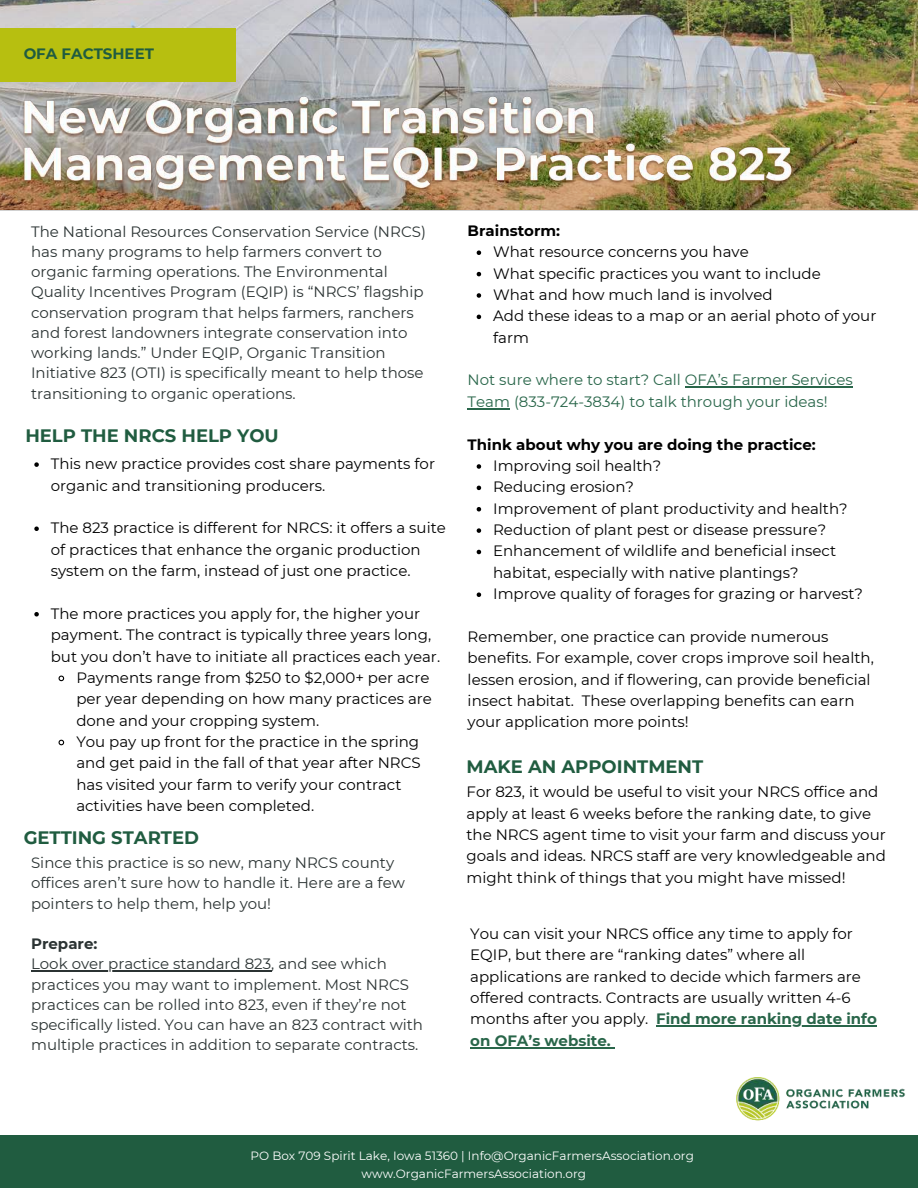
<style>
.page{position:relative;width:918px;height:1188px;background:#fff}
.page>*{position:absolute;margin:0;border:0;box-sizing:border-box;transform-origin:0 0}
.t1{font:700 18px "Montserrat";color:#205c40}
.t2{font:15px/21.3px "Montserrat";color:#000}
.t3{font:15px/20.2px "Montserrat";color:#2b3333}
.t4{font:15px/21.3px "Montserrat";color:#29664a}
.t5{font:700 15px "Montserrat";color:#000}
.t6{font:700 15px "Montserrat";color:#205c40}
.t7{font:700 15px "Montserrat";color:#2b3333}
.t8{font:12px/18px "Montserrat";color:#fff;text-align:center}
.s1{font-weight:700;color:#29664a}
</style>
<div class="page">
<img style="left:0;top:0;width:918px;height:211px">
<div style="left:0;top:28px;width:236px;height:53px;background:#b7bf10"></div>
<img style="left:736px;top:1077px;width:170px;height:44px">
<svg style="left:34px;top:462px;width:5px;height:5px"></svg>
<svg style="left:34px;top:527px;width:5px;height:4px"></svg>
<svg style="left:34px;top:612px;width:5px;height:5px"></svg>
<svg style="left:58px;top:675px;width:7px;height:7px"></svg>
<svg style="left:58px;top:739px;width:7px;height:7px"></svg>
<img style="left:20px;top:89px;width:776px;height:106px">
<svg style="left:477px;top:250px;width:4px;height:5px"></svg>
<svg style="left:477px;top:272px;width:4px;height:4px"></svg>
<svg style="left:477px;top:293px;width:4px;height:5px"></svg>
<svg style="left:477px;top:315px;width:4px;height:4px"></svg>
<hr style="left:685px;top:387px;width:168px;height:1px;background:#29664a">
<hr style="left:468px;top:408px;width:42px;height:1px;background:#29664a">
<svg style="left:477px;top:464px;width:4px;height:5px"></svg>
<svg style="left:477px;top:486px;width:4px;height:4px"></svg>
<svg style="left:477px;top:507px;width:4px;height:4px"></svg>
<svg style="left:477px;top:528px;width:4px;height:5px"></svg>
<svg style="left:477px;top:550px;width:4px;height:4px"></svg>
<svg style="left:477px;top:592px;width:4px;height:5px"></svg>
<hr style="left:31px;top:970px;width:240px;height:2px;background:#2b3333">
<hr style="left:656px;top:1026px;width:221px;height:1px;background:#29664a">
<hr style="left:470px;top:1047px;width:141px;height:1px;background:#29664a">
<div style="left:0;top:1135px;width:918px;height:53px;background:#205c40"></div>
<p class="t6" style="left:24px;top:43px;width:132px">OFA FACTSHEET</p>
<p class="t3" style="left:31px;top:221px;width:396px">The National Resources Conservation Service (NRCS) has many programs to help farmers convert to organic farming operations. The Environmental Quality Incentives Program (EQIP) is “NRCS’ flagship conservation program that helps farmers, ranchers and forest landowners integrate conservation into working lands.” Under EQIP, Organic Transition Initiative 823 (OTI) is specifically meant to help those transitioning to organic operations.</p>
<p class="t1" style="left:25px;top:422px;width:255px">HELP THE NRCS HELP YOU</p>
<p class="t2" style="left:51px;top:453px;width:386px">This new practice provides cost share payments for organic and transitioning producers.</p>
<p class="t2" style="left:51px;top:517px;width:397px">The 823 practice is different for NRCS: it offers a suite of practices that enhance the organic production system on the farm, instead of just one practice.</p>
<p class="t2" style="left:51px;top:602px;width:371px">The more practices you apply for, the higher your</p>
<p class="t2" style="left:51px;top:624px;width:382px">payment. The contract is typically three years long,</p>
<p class="t2" style="left:51px;top:645px;width:391px">but you don’t have to initiate all practices each year.</p>
<p class="t2" style="left:76px;top:666px;width:355px">Payments range from $250 to $2,000+ per acre</p>
<p class="t2" style="left:76px;top:688px;width:357px">per year depending on how many practices are</p>
<p class="t2" style="left:76px;top:709px;width:244px">done and your cropping system.</p>
<p class="t2" style="left:76px;top:730px;width:344px">You pay up front for the practice in the spring</p>
<p class="t2" style="left:76px;top:752px;width:346px">and get paid in the fall of that year after NRCS</p>
<p class="t2" style="left:76px;top:773px;width:327px">has visited your farm to verify your contract</p>
<p class="t2" style="left:76px;top:795px;width:239px">activities have been completed.</p>
<p class="t1" style="left:24px;top:825px;width:177px">GETTING STARTED</p>
<p class="t3" style="left:31px;top:852px;width:375px">Since this practice is so new, many NRCS county offices aren’t sure how to handle it. Here are a few pointers to help them, help you!</p>
<p class="t7" style="left:31px;top:933px;width:68px">Prepare:</p>
<p class="t3" style="left:31px;top:953px;width:394px">Look over practice standard 823, and see which practices you may want to implement. Most NRCS practices can be rolled into 823, even if they’re not specifically listed. You can have an 823 contract with multiple practices in addition to separate contracts.</p>
<p class="t5" style="left:468px;top:220px;width:94px">Brainstorm:</p>
<p class="t2" style="left:493px;top:241px;width:385px">What resource concerns you have<br>What specific practices you want to include<br>What and how much land is involved<br>Add these ideas to a map or an aerial photo of your farm</p>
<p class="t4" style="left:468px;top:369px;width:387px">Not sure where to start? Call OFA’s Farmer Services<br>Team (833-724-3834) to talk through your ideas!</p>
<p class="t5" style="left:468px;top:433px;width:350px">Think about why you are doing the practice:</p>
<p class="t2" style="left:493px;top:454px;width:371px">Improving soil health?<br>Reducing erosion?<br>Improvement of plant productivity and health?<br>Reduction of plant pest or disease pressure?<br>Enhancement of wildlife and beneficial insect habitat, especially with native plantings?<br>Improve quality of forages for grazing or harvest?</p>
<p class="t2" style="left:468px;top:625px;width:408px">Remember, one practice can provide numerous benefits. For example, cover crops improve soil health, lessen erosion, and if flowering, can provide beneficial insect habitat. These overlapping benefits can earn your application more points!</p>
<p class="t1" style="left:467px;top:754px;width:238px">MAKE AN APPOINTMENT</p>
<p class="t2" style="left:467px;top:781px;width:421px">For 823, it would be useful to visit your NRCS office and apply at least 6 weeks before the ranking date, to give the NRCS agent time to visit your farm and discuss your goals and ideas. NRCS staff are very knowledgeable and might think of things that you might have missed!</p>
<p class="t2" style="left:470px;top:922px;width:408px">You can visit your NRCS office any time to apply for EQIP, but there are “ranking dates” where all applications are ranked to decide which farmers are offered contracts. Contracts are usually written 4-6 months after you apply. <span class="s1">Find more ranking date info on OFA’s website.</span></p>
<p class="t8" style="left:251px;top:1146px;width:445px">PO Box 709 Spirit Lake, Iowa 51360 | Info@OrganicFarmersAssociation.org www.OrganicFarmersAssociation.org</p>
</div>
